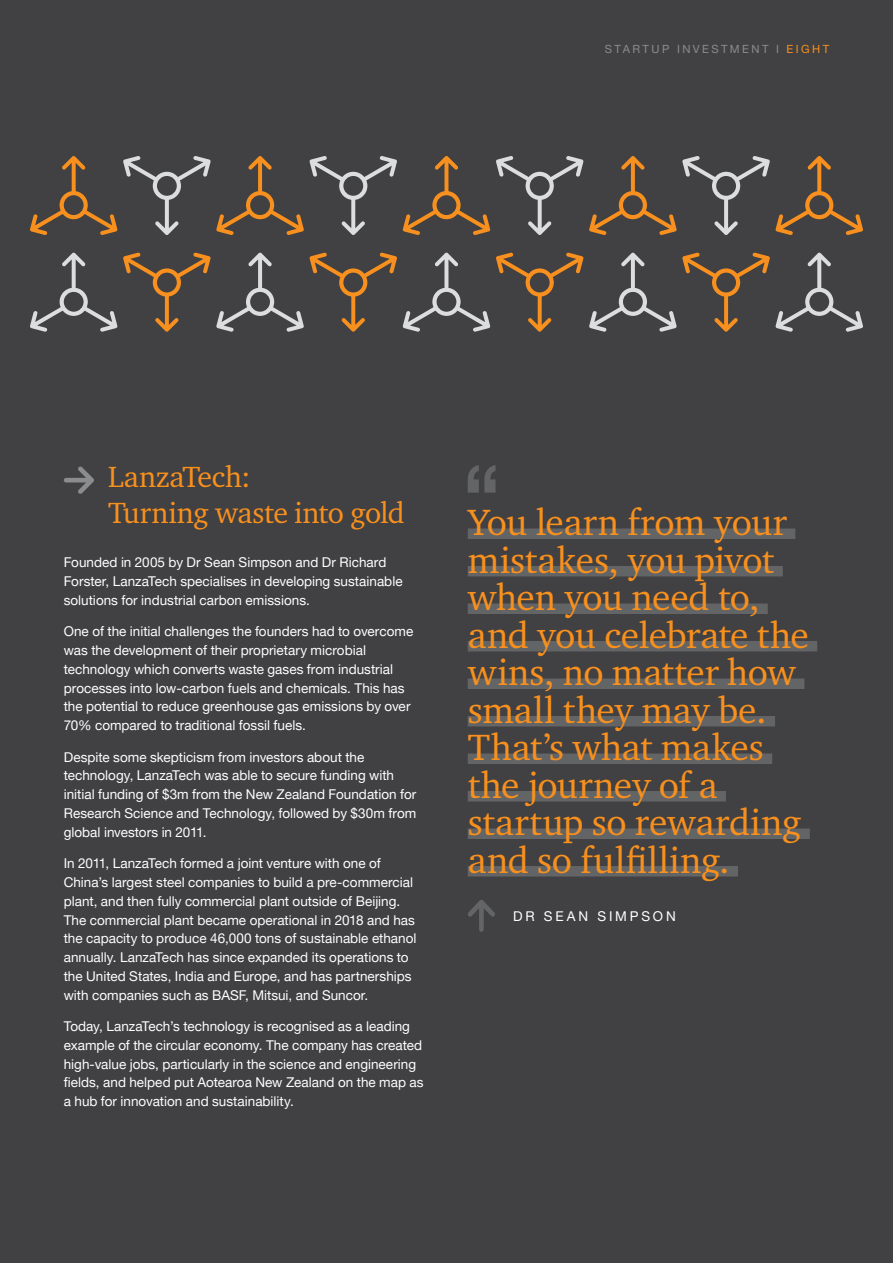
<style>
.page{position:relative;width:893px;height:1263px;background:#414042}
.page>*{position:absolute;margin:0;border:0;box-sizing:border-box;transform-origin:0 0}
.t1{font:37.5px/37.5px "Charter ITC Pro";letter-spacing:-.01em;color:#f7901e}
.t2{font:30px/36px "Charter ITC Pro";letter-spacing:-.015em;color:#f7901e}
.t3{font:13.5px/18.8px "Helvetica Neue LT Pro";color:#fff}
.t4{font:13.5px "Helvetica Neue LT Pro";letter-spacing:.21em;color:#fff}
.t5{font:11.25px "Helvetica Neue LT Pro";letter-spacing:.215em;color:#8a8c8e}
.s1{color:#f7901e}
</style>
<div class="page">
<svg style="left:64px;top:466px;width:30px;height:28px"></svg>
<div style="left:468px;top:528px;width:327px;height:11px;background:#636466"></div>
<div style="left:468px;top:566px;width:315px;height:10px;background:#636466"></div>
<div style="left:468px;top:603px;width:300px;height:11px;background:#636466"></div>
<div style="left:468px;top:641px;width:349px;height:10px;background:#636466"></div>
<div style="left:468px;top:678px;width:336px;height:11px;background:#636466"></div>
<div style="left:468px;top:716px;width:307px;height:10px;background:#636466"></div>
<div style="left:468px;top:753px;width:304px;height:11px;background:#636466"></div>
<div style="left:468px;top:791px;width:258px;height:10px;background:#636466"></div>
<div style="left:468px;top:828px;width:342px;height:11px;background:#636466"></div>
<div style="left:468px;top:866px;width:270px;height:10px;background:#636466"></div>
<svg style="left:468px;top:465px;width:28px;height:28px"></svg>
<svg style="left:30px;top:156px;width:87px;height:79px"></svg>
<svg style="left:123px;top:156px;width:181px;height:79px"></svg>
<svg style="left:310px;top:156px;width:87px;height:79px"></svg>
<svg style="left:403px;top:156px;width:87px;height:79px"></svg>
<svg style="left:496px;top:156px;width:87px;height:79px"></svg>
<svg style="left:589px;top:156px;width:181px;height:79px"></svg>
<svg style="left:776px;top:156px;width:87px;height:79px"></svg>
<svg style="left:30px;top:253px;width:87px;height:79px"></svg>
<svg style="left:123px;top:252px;width:181px;height:80px"></svg>
<svg style="left:310px;top:252px;width:87px;height:80px"></svg>
<svg style="left:403px;top:253px;width:87px;height:79px"></svg>
<svg style="left:496px;top:252px;width:87px;height:80px"></svg>
<svg style="left:589px;top:252px;width:181px;height:80px"></svg>
<svg style="left:776px;top:253px;width:87px;height:79px"></svg>
<svg style="left:468px;top:900px;width:27px;height:32px"></svg>
<p class="t5" style="left:605px;top:42px;width:226px">STARTUP INVESTMENT I <span class="s1">EIGHT</span></p>
<h2 class="t2" style="left:108px;top:458px;width:298px">LanzaTech:<br>Turning waste into gold</h2>
<p class="t3" style="left:64px;top:553px;width:340px">Founded in 2005 by Dr Sean Simpson and Dr Richard<br>Forster, LanzaTech specialises in developing sustainable solutions for industrial carbon emissions.</p>
<p class="t3" style="left:64px;top:622px;width:351px">One of the initial challenges the founders had to overcome was the development of their proprietary microbial technology which converts waste gases from industrial processes into low-carbon fuels and chemicals. This has the potential to reduce greenhouse gas emissions by over 70% compared to traditional fossil fuels.</p>
<p class="t3" style="left:64px;top:747px;width:354px">Despite some skepticism from investors about the technology, LanzaTech was able to secure funding with initial funding of $3m from the New Zealand Foundation for Research Science and Technology, followed by $30m from global investors in 2011.</p>
<p class="t3" style="left:64px;top:854px;width:354px">In 2011, LanzaTech formed a joint venture with one of China’s largest steel companies to build a pre-commercial plant, and then fully commercial plant outside of Beijing.<br>The commercial plant became operational in 2018 and has the capacity to produce 46,000 tons of sustainable ethanol annually. LanzaTech has since expanded its operations to the United States, India and Europe, and has partnerships with companies such as BASF, Mitsui, and Suncor.</p>
<p class="t3" style="left:64px;top:1016px;width:361px">Today, LanzaTech’s technology is recognised as a leading example of the circular economy. The company has created high-value jobs, particularly in the science and engineering fields, and helped put Aotearoa New Zealand on the map as a hub for innovation and sustainability.</p>
<h1 class="t1" style="left:468px;top:503px;width:343px">You learn from your mistakes, you pivot when you need to, and you celebrate the wins, no matter how small they may be.<br>That’s what makes the journey of a startup so rewarding and so fulfilling.</h1>
<p class="t4" style="left:513px;top:907px;width:164px">DR SEAN SIMPSON</p>
</div>
